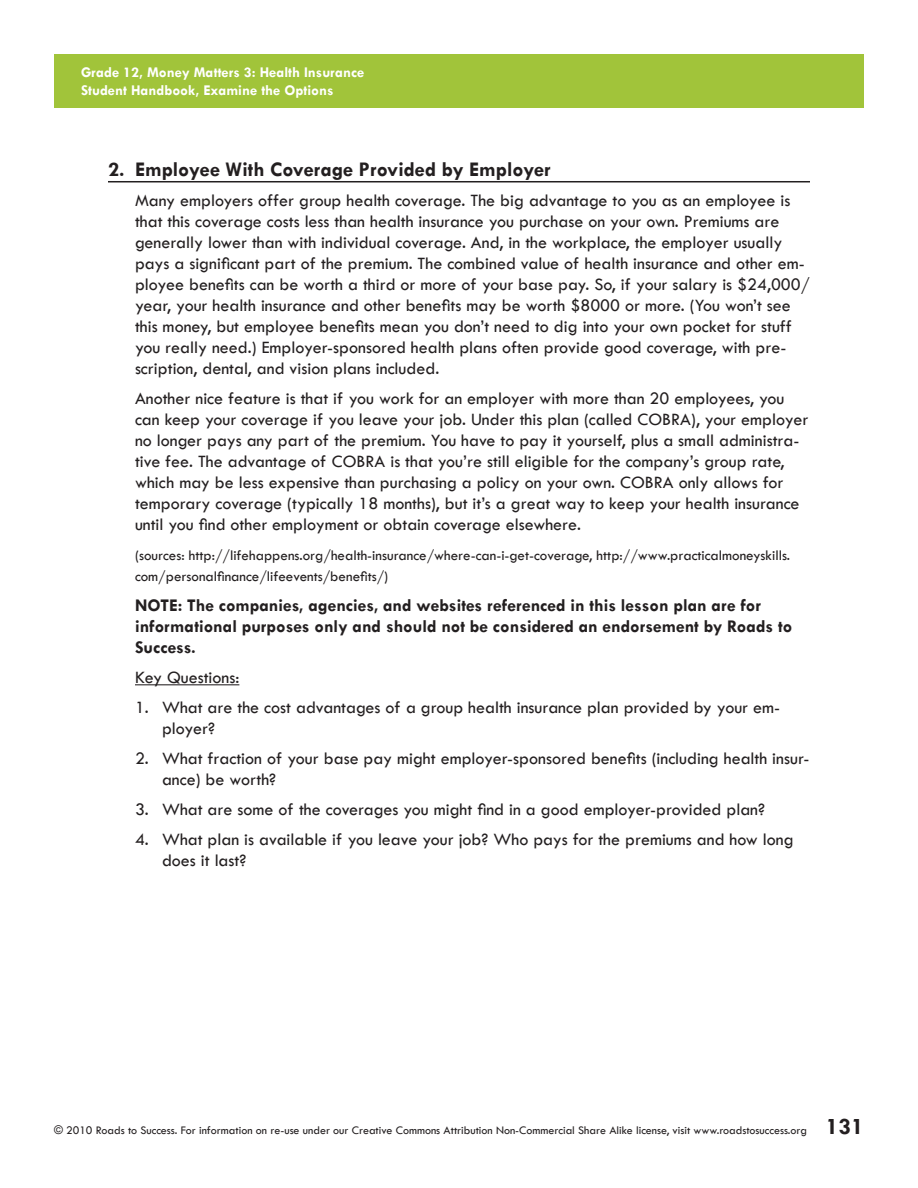
<style>
.page{position:relative;width:918px;height:1188px;background:#fff}
.page>*{position:absolute;margin:0;border:0;box-sizing:border-box;transform-origin:0 0}
.Lesson_Front_Page_Te{font:700 24px "Tw Cen";color:#231f20}
.Paragraph_Style_1{font:700 21px "Tw Cen";color:#231f20}
.SHFR_Text{font:18px/21px "Tw Cen";color:#231f20}
.SHFR_Text-2{font:700 18px/21px "Tw Cen";color:#231f20}
.SHFR_Text-3{font:15px/21px "Tw Cen";color:#231f20}
.t1{font:700 15px "Tw Cen";color:#fff}
.t2{font:12px "Tw Cen";color:#231f20}
</style>
<div class="page">
<div style="left:54px;top:54px;width:810px;height:54px;background:#a1c43a"></div>
<hr style="left:108px;top:181px;width:702px;height:1px;background:#231f20">
<hr style="left:135px;top:684px;width:104px;height:1px;background:#231f20">
<p class="t1" style="left:81px;top:63px;width:285px">Grade 12, Money Matters 3: Health Insurance</p>
<p class="t1" style="left:81px;top:81px;width:254px">Student Handbook, Examine the Options</p>
<p class="Paragraph_Style_1" style="left:108px;top:157px;width:444px">2. Employee With Coverage Provided by Employer</p>
<p class="SHFR_Text" style="left:135px;top:190px;width:676px">Many employers offer group health coverage. The big advantage to you as an employee is that this coverage costs less than health insurance you purchase on your own. Premiums are generally lower than with individual coverage. And, in the workplace, the employer usually pays a significant part of the premium. The combined value of health insurance and other em&shy;ployee benefits can be worth a third or more of your base pay. So, if your salary is $24,000/ year, your health insurance and other benefits may be worth $8000 or more. (You won’t see this money, but employee benefits mean you don’t need to dig into your own pocket for stuff you really need.) Employer-sponsored health plans often provide good coverage, with pre&shy;scription, dental, and vision plans included.</p>
<p class="SHFR_Text" style="left:135px;top:388px;width:675px">Another nice feature is that if you work for an employer with more than 20 employees, you can keep your coverage if you leave your job. Under this plan (called COBRA), your employer no longer pays any part of the premium. You have to pay it yourself, plus a small administra&shy;tive fee. The advantage of COBRA is that you’re still eligible for the company’s group rate, which may be less expensive than purchasing a policy on your own. COBRA only allows for temporary coverage (typically 18 months), but it’s a great way to keep your health insurance until you find other employment or obtain coverage elsewhere.</p>
<p class="SHFR_Text-3" style="left:135px;top:545px;width:657px">(sources: http://lifehappens.org/health-insurance/where-can-i-get-coverage, http://www.practicalmoneyskills. com/personalfinance/lifeevents/benefits/)</p>
<p class="SHFR_Text-2" style="left:135px;top:595px;width:659px">NOTE: The companies, agencies, and websites referenced in this lesson plan are for informational purposes only and should not be considered an endorsement by Roads to<br>Success.</p>
<p class="SHFR_Text" style="left:135px;top:667px;width:106px">Key Questions:</p>
<p class="SHFR_Text" style="left:162px;top:697px;width:620px;text-indent:-27px">1. What are the cost advantages of a group health insurance plan provided by your em&shy;ployer?</p>
<p class="SHFR_Text" style="left:162px;top:748px;width:649px;text-indent:-27px">2. What fraction of your base pay might employer-sponsored benefits (including health insur&shy;ance) be worth?</p>
<p class="SHFR_Text" style="left:135px;top:799px;width:632px">3. What are some of the coverages you might find in a good employer-provided plan?</p>
<p class="SHFR_Text" style="left:162px;top:829px;width:633px;text-indent:-27px">4. What plan is available if you leave your job? Who pays for the premiums and how long does it last?</p>
<p class="t2" style="left:54px;top:1123px;width:755px">© 2010 Roads to Success. For information on re-use under our Creative Commons Attribution Non-Commercial Share Alike license, visit www.roadstosuccess.org</p>
<p class="Lesson_Front_Page_Te" style="left:826px;top:1112px;width:40px">131</p>
</div>
